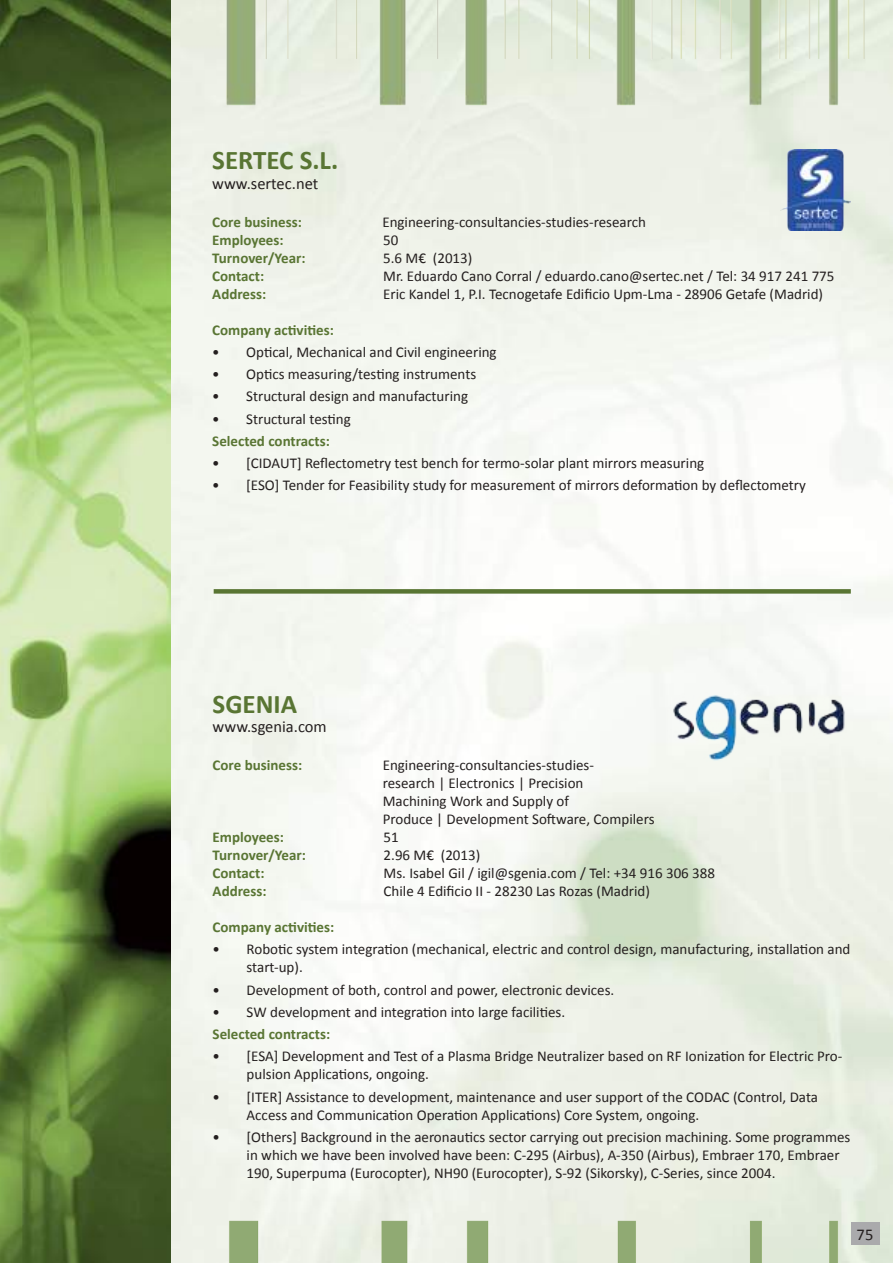
<style>
.page{position:relative;width:893px;height:1263px;background:#fff}
.page>*{position:absolute;margin:0;border:0;box-sizing:border-box;transform-origin:0 0}
.t1{font:700 27px "Calibri";color:#597533}
.t2{font:16.5px "Calibri";color:#241f1f}
.t3{font:15px/18px "Calibri";color:#241f1f}
.t4{font:700 15px "Calibri";color:#597533}
</style>
<div class="page">
<img style="left:170px;top:123px;width:723px;height:1002px">
<img style="left:0;top:123px;width:170px;height:1002px">
<img style="left:0;top:0;width:893px;height:123px">
<img style="left:0;top:1125px;width:893px;height:138px">
<div style="left:851px;top:1223px;width:28px;height:22px;background:#aaaaac"></div>
<img style="left:780px;top:149px;width:70px;height:81px">
<img style="left:667px;top:692px;width:183px;height:69px">
<div style="left:214px;top:589px;width:637px;height:5px;background:#597533"></div>
<h1 class="t1" style="left:212px;top:143px;width:128px">SERTEC S.L.</h1>
<p class="t2" style="left:212px;top:173px;width:108px">www.sertec.net</p>
<p class="t4" style="left:212px;top:212px;width:91px">Core business:</p>
<p class="t3" style="left:382px;top:213px;width:265px">Engineering-consultancies-studies-research</p>
<p class="t4" style="left:212px;top:230px;width:73px">Employees:</p>
<p class="t3" style="left:383px;top:231px;width:17px">50</p>
<p class="t4" style="left:212px;top:248px;width:95px">Turnover/Year:</p>
<p class="t3" style="left:383px;top:249px;width:91px">5.6 M€ (2013)</p>
<p class="t4" style="left:212px;top:266px;width:53px">Contact:</p>
<p class="t3" style="left:383px;top:267px;width:453px">Mr. Eduardo Cano Corral / eduardo.cano@sertec.net / Tel: 34 917 241 775</p>
<p class="t4" style="left:212px;top:284px;width:56px">Address:</p>
<p class="t3" style="left:383px;top:285px;width:441px">Eric Kandel 1, P.I. Tecnogetafe Edificio Upm-Lma - 28906 Getafe (Madrid)</p>
<p class="t4" style="left:212px;top:320px;width:123px">Company activities:</p>
<p class="t3" style="left:212px;top:343px;width:286px">• Optical, Mechanical and Civil engineering</p>
<p class="t3" style="left:212px;top:365px;width:265px">• Optics measuring/testing instruments</p>
<p class="t3" style="left:212px;top:387px;width:257px">• Structural design and manufacturing</p>
<p class="t3" style="left:212px;top:410px;width:140px">• Structural testing</p>
<p class="t4" style="left:212px;top:431px;width:119px">Selected contracts:</p>
<p class="t3" style="left:212px;top:454px;width:493px">• [CIDAUT] Reflectometry test bench for termo-solar plant mirrors measuring</p>
<p class="t3" style="left:212px;top:476px;width:595px">• [ESO] Tender for Feasibility study for measurement of mirrors deformation by deflectometry</p>
<h1 class="t1" style="left:213px;top:686px;width:86px">SGENIA</h1>
<p class="t2" style="left:213px;top:716px;width:116px">www.sgenia.com</p>
<p class="t4" style="left:213px;top:755px;width:91px">Core business:</p>
<p class="t3" style="left:383px;top:756px;width:273px">Engineering-consultancies-studies-<br>research | Electronics | Precision<br>Machining Work and Supply of<br>Produce | Development Software, Compilers</p>
<p class="t4" style="left:213px;top:827px;width:73px">Employees:</p>
<p class="t3" style="left:384px;top:828px;width:17px">51</p>
<p class="t4" style="left:213px;top:845px;width:95px">Turnover/Year:</p>
<p class="t3" style="left:384px;top:846px;width:98px">2.96 M€ (2013)</p>
<p class="t4" style="left:213px;top:863px;width:53px">Contact:</p>
<p class="t3" style="left:384px;top:864px;width:333px">Ms. Isabel Gil / igil@sgenia.com / Tel: +34 916 306 388</p>
<p class="t4" style="left:213px;top:881px;width:56px">Address:</p>
<p class="t3" style="left:384px;top:882px;width:268px">Chile 4 Edificio II - 28230 Las Rozas (Madrid)</p>
<p class="t4" style="left:213px;top:917px;width:123px">Company activities:</p>
<p class="t3" style="left:247px;top:940px;width:605px;text-indent:-34px">• Robotic system integration (mechanical, electric and control design, manufacturing, installation and start-up).</p>
<p class="t3" style="left:213px;top:981px;width:403px">• Development of both, control and power, electronic devices.</p>
<p class="t3" style="left:213px;top:1003px;width:354px">• SW development and integration into large facilities.</p>
<p class="t4" style="left:213px;top:1024px;width:119px">Selected contracts:</p>
<p class="t3" style="left:247px;top:1047px;width:597px;text-indent:-34px">• [ESA] Development and Test of a Plasma Bridge Neutralizer based on RF Ionization for Electric Pro&shy;pulsion Applications, ongoing.</p>
<p class="t3" style="left:247px;top:1088px;width:573px;text-indent:-34px">• [ITER] Assistance to development, maintenance and user support of the CODAC (Control, Data<br>Access and Communication Operation Applications) Core System, ongoing.</p>
<p class="t3" style="left:247px;top:1128px;width:605px;text-indent:-34px">• [Others] Background in the aeronautics sector carrying out precision machining. Some programmes in which we have been involved have been: C-295 (Airbus), A-350 (Airbus), Embraer 170, Embraer<br>190, Superpuma (Eurocopter), NH90 (Eurocopter), S-92 (Sikorsky), C-Series, since 2004.</p>
<p class="t2" style="left:857px;top:1224px;width:18px">75</p>
</div>
